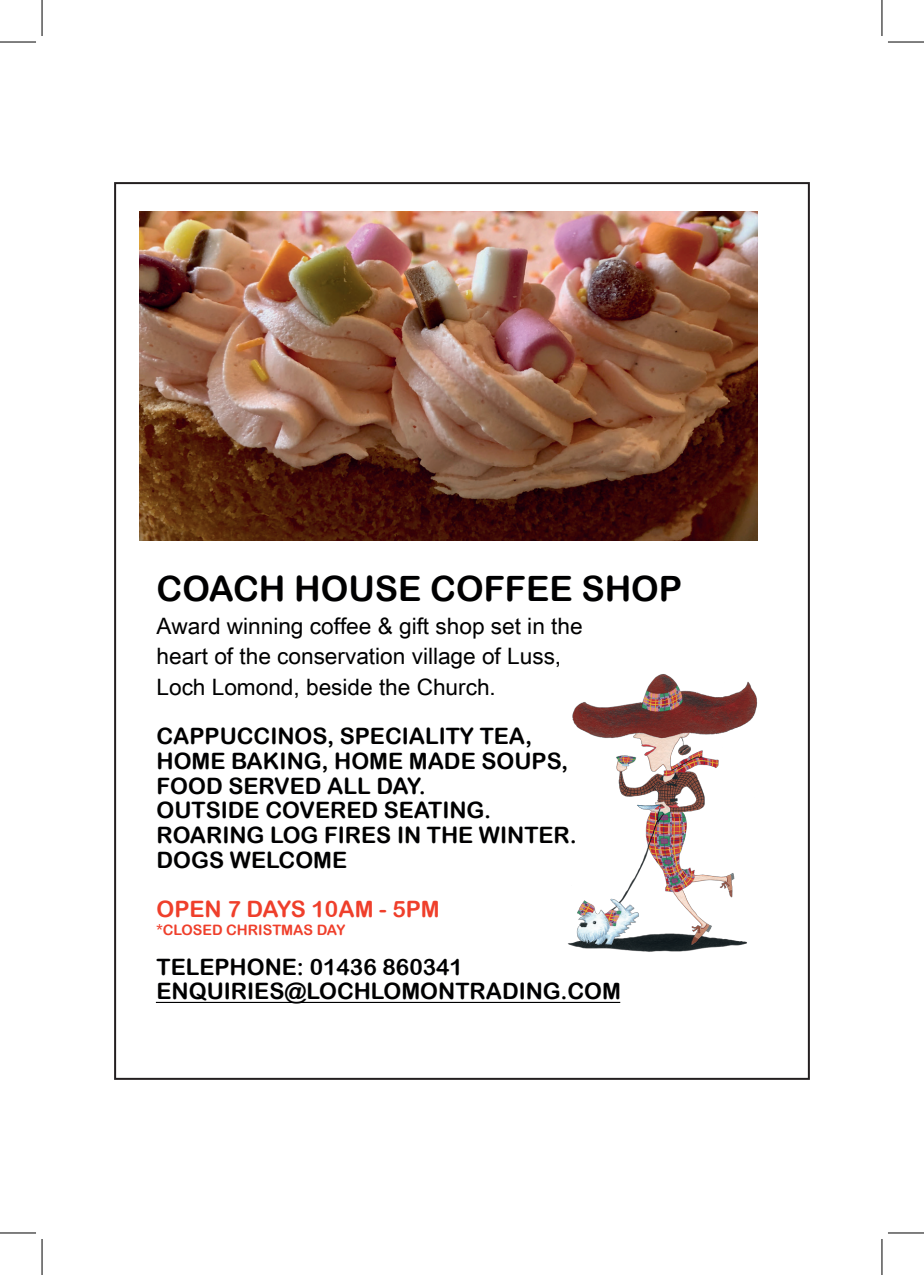
<style>
.page{position:relative;width:924px;height:1275px;background:#fff}
.page>*{position:absolute;margin:0;border:0;box-sizing:border-box;transform-origin:0 0}
.t1{font:35px "Arial Rounded MT Bold";color:#000001}
.t2{font:22.6px/24.6px "Arial Rounded MT Bold";color:#000001}
.t3{font:22.6px/30.8px "Arial Unicode MS";color:#000001}
.t4{font:22.6px "Arial Rounded MT Bold";color:#ef3f2b}
.t5{font:14.4px "Arial Rounded MT Bold";color:#ef3f2b}
</style>
<div class="page">
<hr style="left:156px;top:1002px;width:464px;height:1px;background:#000001">
<img style="left:567px;top:674px;width:190px;height:278px">
<img style="left:140px;top:211px;width:617px;height:329px">
<hr style="left:0;top:42px;width:36px;height:1px;background:#000">
<hr style="left:887px;top:42px;width:36px;height:1px;background:#000">
<hr style="left:0;top:1232px;width:36px;height:1px;background:#000">
<hr style="left:887px;top:1232px;width:36px;height:1px;background:#000">
<hr style="left:42px;top:0;width:1px;height:36px;background:#000">
<hr style="left:42px;top:1239px;width:1px;height:36px;background:#000">
<hr style="left:881px;top:0;width:1px;height:36px;background:#000">
<hr style="left:881px;top:1239px;width:1px;height:36px;background:#000">
<h1 class="t1" style="left:156px;top:567px;width:527px">COACH HOUSE COFFEE SHOP</h1>
<p class="t3" style="left:156px;top:609px;width:427px">Award winning coffee &amp; gift shop set in the heart of the conservation village of Luss,<br>Loch Lomond, beside the Church.</p>
<p class="t2" style="left:156px;top:724px;width:422px">CAPPUCCINOS, SPECIALITY TEA,<br>HOME BAKING, HOME MADE SOUPS,<br>FOOD SERVED ALL DAY.<br>OUTSIDE COVERED SEATING.<br>ROARING LOG FIRES IN THE WINTER.<br>DOGS WELCOME</p>
<p class="t4" style="left:156px;top:895px;width:284px">OPEN 7 DAYS 10AM - 5PM</p>
<p class="t5" style="left:156px;top:922px;width:190px">*CLOSED CHRISTMAS DAY</p>
<p class="t2" style="left:156px;top:954px;width:465px">TELEPHONE: 01436 860341<br>ENQUIRIES@LOCHLOMONTRADING.COM</p>
</div>
